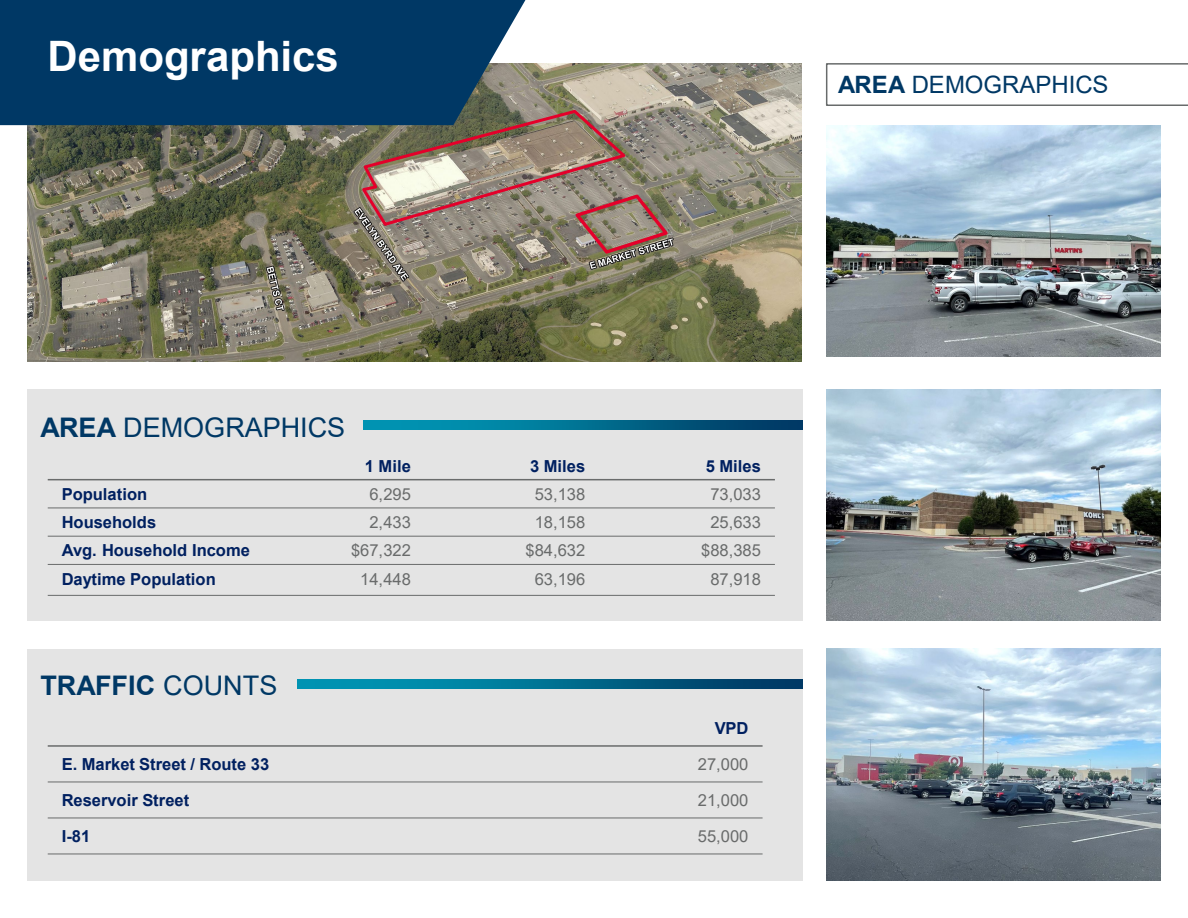
<style>
.page{position:relative;width:1188px;height:918px;background:#fff}
.page>*{position:absolute;margin:0;border:0;box-sizing:border-box;transform-origin:0 0}
.t1{font:700 42px "Arial";color:#fff}
.t2{font:27px "Arial";color:#003865}
.t3{font:700 27px "Arial";color:#003865}
.t4{font:24px "Arial";color:#003865}
.t5{font:700 16.5px "Arial";color:#002060}
.t6{font:16.5px "Arial";color:#696b6b}
.s1{font-weight:700}
.s2{font-weight:400}
</style>
<div class="page">
<img style="left:27px;top:64px;width:774px;height:298px">
<img style="left:827px;top:649px;width:334px;height:231px">
<img style="left:827px;top:125px;width:334px;height:232px">
<img style="left:827px;top:390px;width:334px;height:231px">
<div style="left:27px;top:649px;width:775px;height:231px;background:#e4e4e4"></div>
<svg style="left:297px;top:680px;width:505px;height:8px;background:#006c8f"></svg>
<hr style="left:48px;top:745px;width:715px;height:2px;background:#696b6b">
<hr style="left:48px;top:782px;width:715px;height:1px;background:#696b6b">
<hr style="left:48px;top:818px;width:715px;height:1px;background:#696b6b">
<hr style="left:48px;top:854px;width:715px;height:1px;background:#696b6b">
<div style="left:27px;top:390px;width:775px;height:231px;background:#e4e4e4"></div>
<svg style="left:364px;top:420px;width:438px;height:9px;background:#006c8f"></svg>
<hr style="left:48px;top:479px;width:727px;height:1px;background:#696b6b">
<hr style="left:48px;top:508px;width:727px;height:1px;background:#696b6b">
<hr style="left:48px;top:536px;width:727px;height:1px;background:#696b6b">
<hr style="left:48px;top:564px;width:727px;height:1px;background:#696b6b">
<hr style="left:48px;top:595px;width:727px;height:1px;background:#696b6b">
<svg style="left:826px;top:63px;width:362px;height:43px"></svg>
<svg style="left:359px;top:108px;width:313px;height:148px;background:#9a8779"></svg>
<div style="left:0;top:0;width:525px;height:125px;background:#003865"></div>
<p class="t1" style="left:48px;top:27px;width:293px">Demographics</p>
<p class="t4" style="left:838px;top:68px;width:272px"><span class="s1">AREA</span> DEMOGRAPHICS</p>
<p class="t2" style="left:40px;top:409px;width:306px"><span class="s1">AREA</span> DEMOGRAPHICS</p>
<p class="t5" style="left:365px;top:454px;width:48px">1 Mile</p>
<p class="t5" style="left:530px;top:454px;width:57px">3 Miles</p>
<p class="t5" style="left:706px;top:454px;width:57px">5 Miles</p>
<p class="t5" style="left:62px;top:482px;width:87px">Population</p>
<p class="t6" style="left:369px;top:483px;width:43px">6,295</p>
<p class="t6" style="left:535px;top:483px;width:52px">53,138</p>
<p class="t6" style="left:710px;top:483px;width:52px">73,033</p>
<p class="t5" style="left:62px;top:511px;width:96px">Households</p>
<p class="t6" style="left:369px;top:511px;width:43px">2,433</p>
<p class="t6" style="left:535px;top:511px;width:52px">18,158</p>
<p class="t6" style="left:710px;top:511px;width:52px">25,633</p>
<p class="t5" style="left:62px;top:539px;width:190px">Avg. Household Income</p>
<p class="t6" style="left:351px;top:539px;width:61px">$67,322</p>
<p class="t6" style="left:526px;top:539px;width:61px">$84,632</p>
<p class="t6" style="left:701px;top:539px;width:61px">$88,385</p>
<p class="t5" style="left:62px;top:567px;width:156px">Daytime Population</p>
<p class="t6" style="left:360px;top:567px;width:52px">14,448</p>
<p class="t6" style="left:535px;top:567px;width:52px">63,196</p>
<p class="t6" style="left:710px;top:567px;width:52px">87,918</p>
<p class="t3" style="left:40px;top:666px;width:239px">TRAFFIC <span class="s2">COUNTS</span></p>
<p class="t5" style="left:715px;top:717px;width:35px">VPD</p>
<p class="t5" style="left:62px;top:753px;width:209px">E. Market Street / Route 33</p>
<p class="t6" style="left:698px;top:753px;width:52px">27,000</p>
<p class="t5" style="left:62px;top:789px;width:129px">Reservoir Street</p>
<p class="t6" style="left:698px;top:789px;width:52px">21,000</p>
<p class="t5" style="left:62px;top:825px;width:30px">I-81</p>
<p class="t6" style="left:698px;top:825px;width:52px">55,000</p>
</div>
